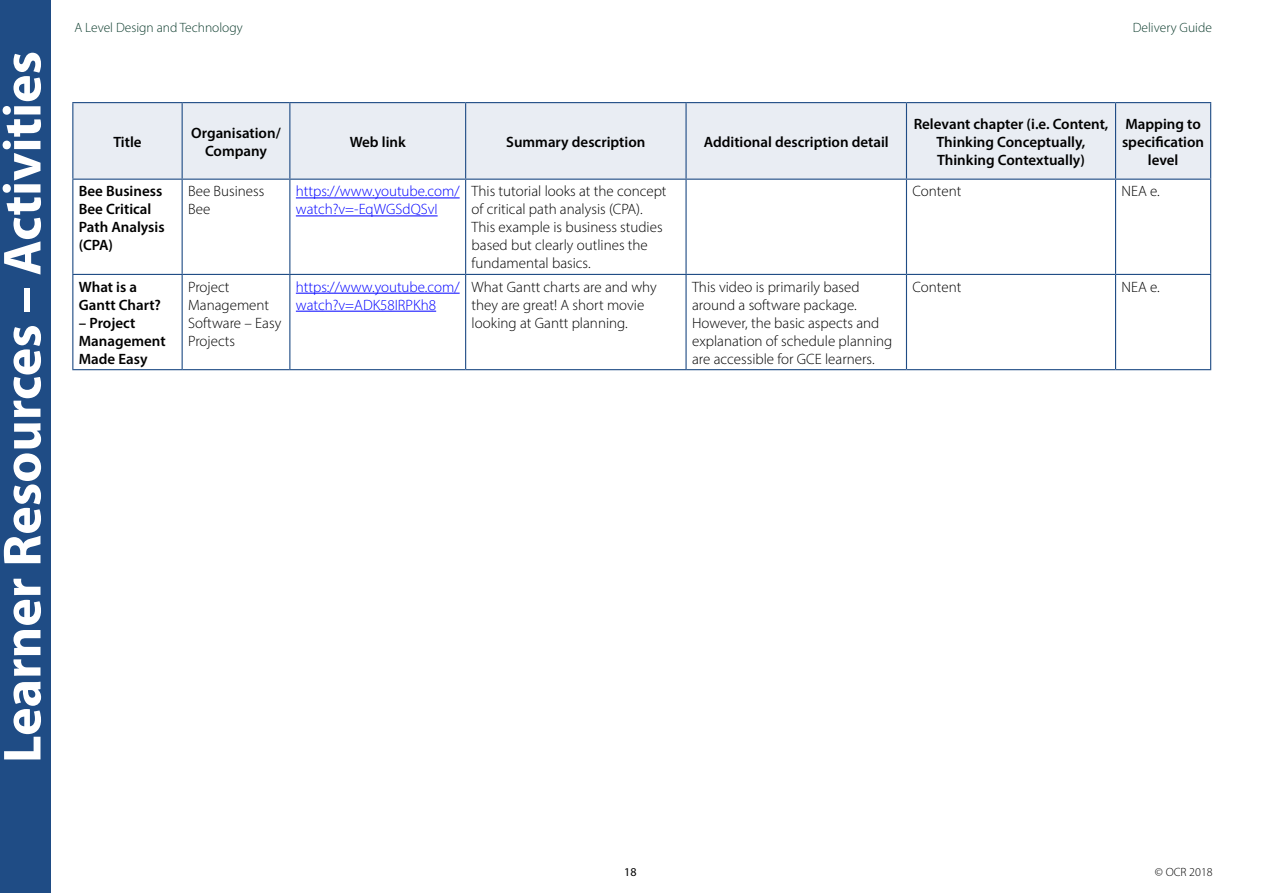
<style>
.page{position:relative;width:1263px;height:893px;background:#fff}
.page>*{position:absolute;margin:0;border:0;box-sizing:border-box;transform-origin:0 0}
.t1{font:700 54px "Myriad Pro";color:#fff}
.body{font:300 15px/18px "Myriad Pro";color:#000}
.Body_semi_10pt{font:600 15px/18px "Myriad Pro";color:#000;text-align:center}
.body-2{font:300 15px/18px "Myriad Pro";color:#00f}
.t2{font:300 13.5px "Myriad Pro";color:#0e3d2e}
.t3{font:300 12px "Myriad Pro";color:#000}
.t4{font:12px "Myriad Pro";color:#000}
</style>
<div class="page">
<div style="left:0;top:0;width:51px;height:893px;background:#1f4c85"></div>
<div style="left:73px;top:103px;width:1137px;height:76px;background:#e9edf3"></div>
<hr style="left:72px;top:102px;width:110px;height:1px;background:#1f4c85">
<hr style="left:72px;top:103px;width:1px;height:76px;background:#1f4c85">
<hr style="left:182px;top:102px;width:108px;height:1px;background:#1f4c85">
<hr style="left:182px;top:103px;width:1px;height:76px;background:#1f4c85">
<hr style="left:290px;top:102px;width:176px;height:1px;background:#1f4c85">
<hr style="left:289px;top:103px;width:1px;height:76px;background:#1f4c85">
<hr style="left:466px;top:102px;width:220px;height:1px;background:#1f4c85">
<hr style="left:465px;top:103px;width:1px;height:76px;background:#1f4c85">
<hr style="left:686px;top:102px;width:220px;height:1px;background:#1f4c85">
<hr style="left:685px;top:103px;width:2px;height:76px;background:#1f4c85">
<hr style="left:906px;top:102px;width:209px;height:1px;background:#1f4c85">
<hr style="left:906px;top:103px;width:1px;height:76px;background:#1f4c85">
<hr style="left:1115px;top:102px;width:96px;height:1px;background:#1f4c85">
<hr style="left:1115px;top:103px;width:1px;height:76px;background:#1f4c85">
<hr style="left:1210px;top:103px;width:1px;height:76px;background:#1f4c85">
<hr style="left:72px;top:179px;width:110px;height:1px;background:#1f4c85">
<hr style="left:72px;top:180px;width:1px;height:94px;background:#1f4c85">
<hr style="left:182px;top:179px;width:108px;height:1px;background:#1f4c85">
<hr style="left:182px;top:180px;width:1px;height:94px;background:#1f4c85">
<hr style="left:290px;top:179px;width:176px;height:1px;background:#1f4c85">
<hr style="left:289px;top:180px;width:1px;height:94px;background:#1f4c85">
<hr style="left:466px;top:179px;width:220px;height:1px;background:#1f4c85">
<hr style="left:465px;top:180px;width:1px;height:94px;background:#1f4c85">
<hr style="left:686px;top:179px;width:220px;height:1px;background:#1f4c85">
<hr style="left:685px;top:180px;width:2px;height:94px;background:#1f4c85">
<hr style="left:906px;top:179px;width:209px;height:1px;background:#1f4c85">
<hr style="left:906px;top:180px;width:1px;height:94px;background:#1f4c85">
<hr style="left:1115px;top:179px;width:96px;height:1px;background:#1f4c85">
<hr style="left:1115px;top:180px;width:1px;height:94px;background:#1f4c85">
<hr style="left:1210px;top:180px;width:1px;height:94px;background:#1f4c85">
<hr style="left:72px;top:274px;width:110px;height:1px;background:#1f4c85">
<hr style="left:72px;top:275px;width:1px;height:94px;background:#1f4c85">
<hr style="left:182px;top:274px;width:108px;height:1px;background:#1f4c85">
<hr style="left:182px;top:275px;width:1px;height:94px;background:#1f4c85">
<hr style="left:290px;top:274px;width:176px;height:1px;background:#1f4c85">
<hr style="left:289px;top:275px;width:1px;height:94px;background:#1f4c85">
<hr style="left:466px;top:274px;width:220px;height:1px;background:#1f4c85">
<hr style="left:465px;top:275px;width:1px;height:94px;background:#1f4c85">
<hr style="left:686px;top:274px;width:220px;height:1px;background:#1f4c85">
<hr style="left:685px;top:275px;width:2px;height:94px;background:#1f4c85">
<hr style="left:906px;top:274px;width:209px;height:1px;background:#1f4c85">
<hr style="left:906px;top:275px;width:1px;height:94px;background:#1f4c85">
<hr style="left:1115px;top:274px;width:96px;height:1px;background:#1f4c85">
<hr style="left:1115px;top:275px;width:1px;height:94px;background:#1f4c85">
<hr style="left:1210px;top:275px;width:1px;height:94px;background:#1f4c85">
<hr style="left:72px;top:369px;width:110px;height:1px;background:#1f4c85">
<hr style="left:182px;top:369px;width:108px;height:1px;background:#1f4c85">
<hr style="left:290px;top:369px;width:176px;height:1px;background:#1f4c85">
<hr style="left:466px;top:369px;width:220px;height:1px;background:#1f4c85">
<hr style="left:686px;top:369px;width:220px;height:1px;background:#1f4c85">
<hr style="left:906px;top:369px;width:209px;height:1px;background:#1f4c85">
<hr style="left:1115px;top:369px;width:96px;height:1px;background:#1f4c85">
<hr style="left:296px;top:198px;width:164px;height:1px;background:#00f">
<hr style="left:296px;top:216px;width:142px;height:1px;background:#00f">
<hr style="left:296px;top:293px;width:164px;height:1px;background:#00f">
<hr style="left:296px;top:311px;width:140px;height:1px;background:#00f">
<h1 class="t1" style="left:-13px;top:763px;width:713px;rotate:-90deg">Learner Resources – Activities</h1>
<p class="t2" style="left:74px;top:20px;width:170px">A Level Design and Technology</p>
<p class="t2" style="left:1133px;top:20px;width:81px">Delivery Guide</p>
<p class="Body_semi_10pt" style="left:113px;top:132px;width:30px">Title</p>
<p class="Body_semi_10pt" style="left:191px;top:123px;width:91px">Organisation/<br>Company</p>
<p class="Body_semi_10pt" style="left:350px;top:132px;width:57px">Web link</p>
<p class="Body_semi_10pt" style="left:506px;top:132px;width:141px">Summary description</p>
<p class="Body_semi_10pt" style="left:704px;top:132px;width:187px">Additional description detail</p>
<p class="Body_semi_10pt" style="left:914px;top:114px;width:196px">Relevant chapter (i.e. Content,<br>Thinking Conceptually,<br>Thinking Contextually)</p>
<p class="Body_semi_10pt" style="left:1122px;top:114px;width:84px">Mapping to specification level</p>
<p class="Body_semi_10pt" style="left:79px;top:182px;width:87px;text-align:left">Bee Business<br>Bee Critical<br>Path Analysis (CPA)</p>
<h4 class="body" style="left:188px;top:182px;width:78px">Bee Business<br>Bee</h4>
<h4 class="body-2" style="left:296px;top:182px;width:165px">https://www.youtube.com/ watch?v=-EqWGSdQSvI</h4>
<h4 class="body" style="left:472px;top:182px;width:196px">This tutorial looks at the concept of critical path analysis (CPA).<br>This example is business studies based but clearly outlines the fundamental basics.</h4>
<h4 class="body" style="left:912px;top:182px;width:50px">Content</h4>
<h4 class="body" style="left:1121px;top:182px;width:40px">NEA e.</h4>
<p class="Body_semi_10pt" style="left:79px;top:277px;width:84px;text-align:left">What is a<br>Gantt Chart?</p>
<p class="Body_semi_10pt" style="left:79px;top:313px;width:88px;text-align:left">– Project<br>Management<br>Made Easy</p>
<h4 class="body" style="left:188px;top:278px;width:95px">Project<br>Management<br>Software – Easy<br>Projects</h4>
<h4 class="body-2" style="left:296px;top:278px;width:165px">https://www.youtube.com/ watch?v=ADK58IRPKh8</h4>
<h4 class="body" style="left:472px;top:278px;width:187px">What Gantt charts are and why they are great! A short movie looking at Gantt planning.</h4>
<h4 class="body" style="left:692px;top:278px;width:202px">This video is primarily based around a software package.<br>However, the basic aspects and explanation of schedule planning are accessible for GCE learners.</h4>
<h4 class="body" style="left:912px;top:278px;width:50px">Content</h4>
<h4 class="body" style="left:1121px;top:278px;width:40px">NEA e.</h4>
<p class="t4" style="left:624px;top:865px;width:14px">18</p>
<p class="t3" style="left:1155px;top:865px;width:59px">© OCR 2018</p>
</div>
